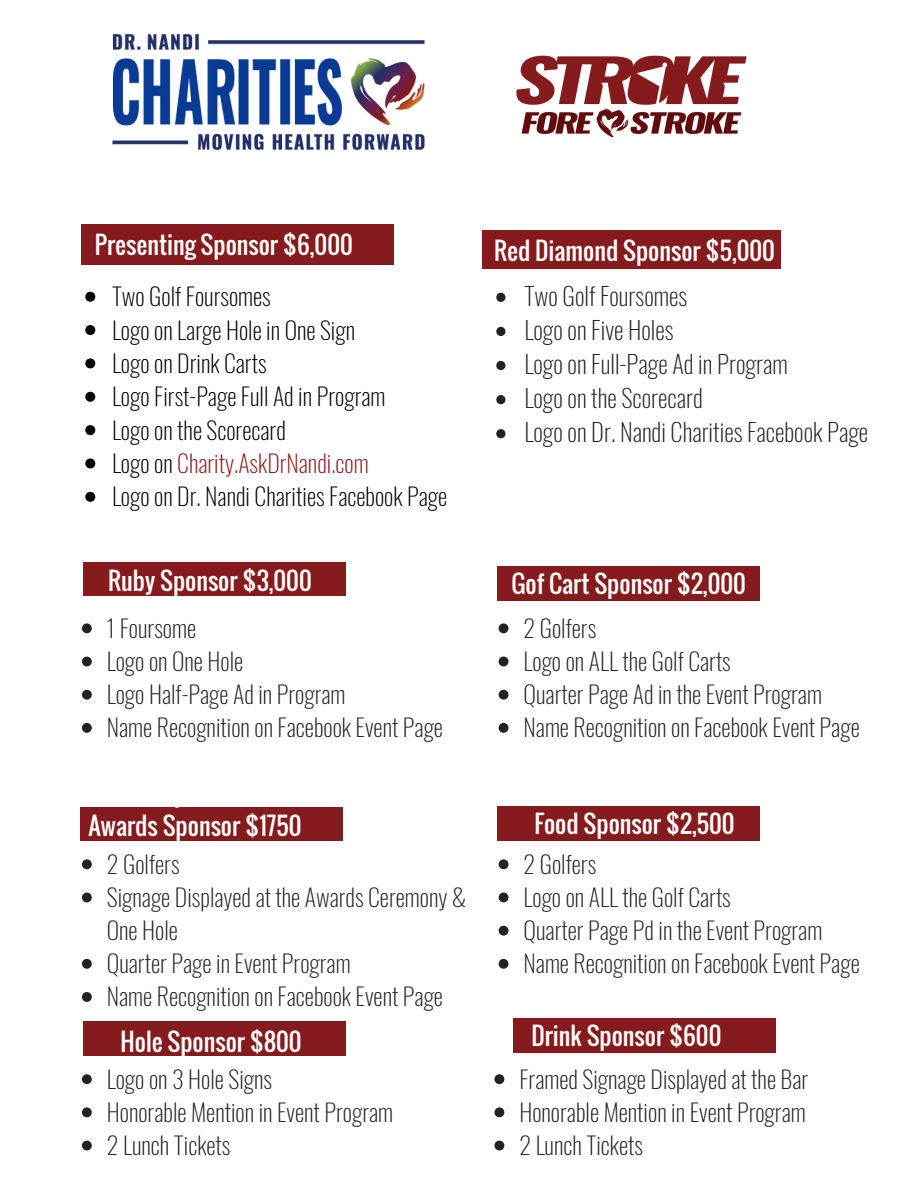
<style>
.page{position:relative;width:918px;height:1188px;background:#fff}
.page>*{position:absolute;margin:0;border:0;box-sizing:border-box;transform-origin:0 0}
.t1{font:200 24.6px/34px "Oswald";color:#222}
.t2{font:200 24px/33.2px "Oswald";color:#222}
.t3{font:200 24px/33.3px "Oswald";color:#000}
.t4{font:24px "Oswald";color:#fff}
.s1{color:#851b1d}
</style>
<div class="page">
<img style="left:112px;top:34px;width:313px;height:116px">
<div style="left:81px;top:224px;width:313px;height:41px;background:#851b1d"></div>
<svg style="left:85px;top:292px;width:10px;height:10px"></svg>
<svg style="left:85px;top:325px;width:10px;height:10px"></svg>
<svg style="left:85px;top:358px;width:10px;height:10px"></svg>
<svg style="left:85px;top:392px;width:10px;height:10px"></svg>
<svg style="left:85px;top:425px;width:10px;height:10px"></svg>
<svg style="left:85px;top:458px;width:10px;height:10px"></svg>
<svg style="left:85px;top:492px;width:10px;height:10px"></svg>
<svg style="left:82px;top:623px;width:10px;height:10px"></svg>
<svg style="left:82px;top:657px;width:10px;height:9px"></svg>
<svg style="left:82px;top:690px;width:10px;height:10px"></svg>
<svg style="left:82px;top:723px;width:10px;height:10px"></svg>
<div style="left:83px;top:562px;width:262px;height:34px;background:#851b1d"></div>
<div style="left:483px;top:230px;width:298px;height:39px;background:#851b1d"></div>
<svg style="left:496px;top:293px;width:9px;height:9px"></svg>
<svg style="left:496px;top:327px;width:9px;height:9px"></svg>
<svg style="left:496px;top:361px;width:9px;height:9px"></svg>
<svg style="left:496px;top:395px;width:9px;height:9px"></svg>
<svg style="left:496px;top:429px;width:9px;height:9px"></svg>
<div style="left:81px;top:807px;width:262px;height:34px;background:#851b1d"></div>
<div style="left:498px;top:567px;width:262px;height:33px;background:#851b1d"></div>
<img style="left:516px;top:55px;width:231px;height:83px">
<div style="left:498px;top:807px;width:262px;height:34px;background:#851b1d"></div>
<div style="left:83px;top:1022px;width:262px;height:34px;background:#851b1d"></div>
<svg style="left:499px;top:623px;width:10px;height:10px"></svg>
<svg style="left:499px;top:657px;width:10px;height:9px"></svg>
<svg style="left:499px;top:690px;width:10px;height:10px"></svg>
<svg style="left:499px;top:723px;width:10px;height:10px"></svg>
<svg style="left:499px;top:859px;width:10px;height:10px"></svg>
<svg style="left:499px;top:893px;width:10px;height:9px"></svg>
<svg style="left:499px;top:926px;width:10px;height:10px"></svg>
<svg style="left:499px;top:959px;width:10px;height:10px"></svg>
<svg style="left:82px;top:859px;width:10px;height:10px"></svg>
<svg style="left:82px;top:893px;width:10px;height:9px"></svg>
<svg style="left:82px;top:959px;width:10px;height:10px"></svg>
<svg style="left:82px;top:992px;width:10px;height:10px"></svg>
<svg style="left:82px;top:1074px;width:10px;height:10px"></svg>
<svg style="left:82px;top:1107px;width:10px;height:10px"></svg>
<svg style="left:82px;top:1141px;width:10px;height:9px"></svg>
<div style="left:513px;top:1019px;width:263px;height:34px;background:#851b1d"></div>
<svg style="left:494px;top:1074px;width:10px;height:10px"></svg>
<svg style="left:494px;top:1107px;width:10px;height:10px"></svg>
<svg style="left:494px;top:1141px;width:10px;height:9px"></svg>
<p class="t4" style="left:95px;top:226px;width:259px">Presenting Sponsor $6,000</p>
<p class="t3" style="left:112px;top:279px;width:337px">Two Golf Foursomes<br>Logo on Large Hole in One Sign<br>Logo on Drink Carts<br>Logo First-Page Full Ad in Program<br>Logo on the Scorecard<br>Logo on <span class="s1">Charity.AskDrNandi.com<br></span>Logo on Dr. Nandi Charities Facebook Page</p>
<p class="t4" style="left:108px;top:562px;width:205px">Ruby Sponsor $3,000</p>
<p class="t2" style="left:107px;top:610px;width:338px">1 Foursome<br>Logo on One Hole<br>Logo Half-Page Ad in Program<br>Name Recognition on Facebook Event Page</p>
<p class="t4" style="left:89px;top:808px;width:214px">Awards Sponsor $1750</p>
<p class="t2" style="left:107px;top:846px;width:361px">2 Golfers<br>Signage Displayed at the Awards Ceremony &amp;<br>One Hole<br>Quarter Page in Event Program<br>Name Recognition on Facebook Event Page</p>
<p class="t4" style="left:121px;top:1023px;width:182px">Hole Sponsor $800</p>
<p class="t2" style="left:107px;top:1061px;width:288px">Logo on 3 Hole Signs<br>Honorable Mention in Event Program<br>2 Lunch Tickets</p>
<p class="t4" style="left:494px;top:232px;width:282px">Red Diamond Sponsor $5,000</p>
<p class="t1" style="left:524px;top:278px;width:345px">Two Golf Foursomes<br>Logo on Five Holes<br>Logo on Full-Page Ad in Program<br>Logo on the Scorecard<br>Logo on Dr. Nandi Charities Facebook Page</p>
<p class="t4" style="left:512px;top:565px;width:236px">Gof Cart Sponsor $2,000</p>
<p class="t2" style="left:524px;top:610px;width:338px">2 Golfers<br>Logo on ALL the Golf Carts<br>Quarter Page Ad in the Event Program<br>Name Recognition on Facebook Event Page</p>
<p class="t4" style="left:534px;top:805px;width:202px">Food Sponsor $2,500</p>
<p class="t2" style="left:524px;top:846px;width:338px">2 Golfers<br>Logo on ALL the Golf Carts<br>Quarter Page Pd in the Event Program<br>Name Recognition on Facebook Event Page</p>
<p class="t4" style="left:532px;top:1017px;width:191px">Drink Sponsor $600</p>
<p class="t2" style="left:519px;top:1061px;width:290px;text-align:justify">Framed Signage Displayed at the Bar Honorable Mention in Event Program 2 Lunch Tickets</p>
</div>
